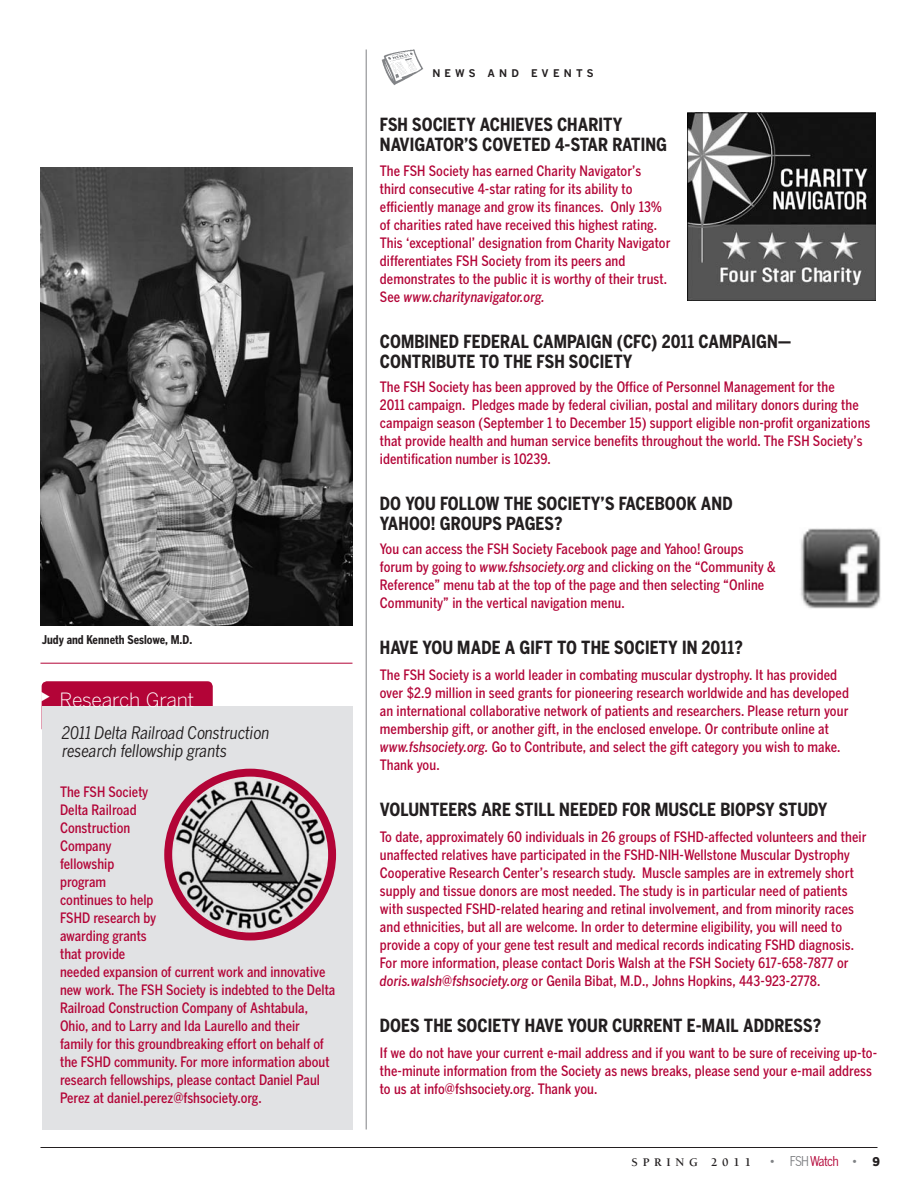
<style>
.page{position:relative;width:918px;height:1188px;background:#fff}
.page>*{position:absolute;margin:0;border:0;box-sizing:border-box;transform-origin:0 0}
.t1{font:300 19.5px "Benton Gothic";letter-spacing:-.015em;color:#fff}
.Sidebar_headline{font:700 condensed 18px/19.5px "Benton Gothic";letter-spacing:.005em;color:#231f20}
.t2{font:italic condensed 17.25px/18px "Benton Gothic";letter-spacing:-.01em;color:#231f20}
.Sidebar_body_-_red{font:500 condensed 14.25px/18px "Benton Gothic";letter-spacing:.005em;color:#b30437}
.t3{font:condensed 13.5px "Benton Gothic";letter-spacing:-.055em;color:#b30437}
.t4{font:700 condensed 12px "Benton Gothic";color:#231f20}
.t5{font:700 12px "Berkeley";letter-spacing:.4em;color:#231f20}
.t6{font:900 12px "Benton Gothic";color:#231f20}
.t7{font:700 10.5px "Benton Gothic";letter-spacing:.4em;color:#231f20}
.s1{font-style:italic}
.s2{font-weight:900;font-stretch:normal;font-size:7.5px;color:#808285}
.s3{color:#808285}
</style>
<div class="page">
<hr style="left:40px;top:1147px;width:838px;height:1px;background:#231f20">
<img style="left:40px;top:168px;width:312px;height:458px">
<img style="left:382px;top:49px;width:41px;height:36px">
<img style="left:688px;top:112px;width:188px;height:188px">
<hr style="left:366px;top:50px;width:1px;height:1080px;background:#808285">
<div style="left:42px;top:681px;width:171px;height:52px;background:#b30437;border-radius:5px"></div>
<div style="left:42px;top:706px;width:310px;height:424px;background:#e1e2e4"></div>
<img style="left:168px;top:773px;width:164px;height:164px;border-radius:82px">
<div style="left:164px;top:769px;width:172px;height:172px;border:8px solid #b30437;border-radius:50%"></div>
<hr style="left:40px;top:663px;width:312px;height:1px;background:#b30437">
<img style="left:801px;top:528px;width:80px;height:81px">
<p class="t4" style="left:42px;top:632px;width:152px">Judy and Kenneth Seslowe, M.D.</p>
<p class="t1" style="left:60px;top:688px;width:136px">Research Grant</p>
<p class="t2" style="left:62px;top:723px;width:209px">2011 Delta Railroad Construction research fellowship grants</p>
<p class="Sidebar_body_-_red" style="left:60px;top:782px;width:277px">The FSH Society<br>Delta Railroad<br>Construction<br>Company<br>fellowship<br>program<br>continues to help<br>FSHD research by<br>awarding grants<br>that provide<br>needed expansion of current work and innovative new work. The FSH Society is indebted to the Delta<br>Railroad Construction Company of Ashtabula,<br>Ohio, and to Larry and Ida Laurello and their family for this groundbreaking effort on behalf of the FSHD community. For more information about research fellowships, please contact Daniel Paul<br>Perez at daniel.perez@fshsociety.org.</p>
<p class="t7" style="left:432px;top:66px;width:163px">NEWS AND EVENTS</p>
<p class="Sidebar_headline" style="left:380px;top:115px;width:289px">FSH SOCIETY ACHIEVES CHARITY<br>NAVIGATOR’S COVETED 4-STAR RATING</p>
<p class="Sidebar_body_-_red" style="left:380px;top:161px;width:292px">The FSH Society has earned Charity Navigator’s third consecutive 4-star rating for its ability to efficiently manage and grow its finances. Only 13% of charities rated have received this highest rating.<br>This ‘exceptional’ designation from Charity Navigator differentiates FSH Society from its peers and demonstrates to the public it is worthy of their trust.<br>See <span class="s1">www.charitynavigator.org.</span></p>
<p class="Sidebar_headline" style="left:380px;top:331px;width:413px">COMBINED FEDERAL CAMPAIGN (CFC) 2011 CAMPAIGN—</p>
<p class="Sidebar_headline" style="left:380px;top:351px;width:254px">CONTRIBUTE TO THE FSH SOCIETY</p>
<p class="Sidebar_body_-_red" style="left:380px;top:377px;width:492px">The FSH Society has been approved by the Office of Personnel Management for the<br>2011 campaign. Pledges made by federal civilian, postal and military donors during the campaign season (September 1 to December 15) support eligible non-profit organizations that provide health and human service benefits throughout the world. The FSH Society’s identification number is 10239.</p>
<p class="Sidebar_headline" style="left:380px;top:493px;width:354px">DO YOU FOLLOW THE SOCIETY’S FACEBOOK AND<br>YAHOO! GROUPS PAGES?</p>
<p class="Sidebar_body_-_red" style="left:380px;top:539px;width:397px">You can access the FSH Society Facebook page and Yahoo! Groups forum by going to <span class="s1">www.fshsociety.org</span> and clicking on the “Community &amp; Reference” menu tab at the top of the page and then selecting “Online Community” in the vertical navigation menu.</p>
<p class="Sidebar_headline" style="left:380px;top:637px;width:364px">HAVE YOU MADE A GIFT TO THE SOCIETY IN 2011?</p>
<p class="Sidebar_body_-_red" style="left:380px;top:665px;width:471px">The FSH Society is a world leader in combating muscular dystrophy. It has provided over $2.9 million in seed grants for pioneering research worldwide and has developed an international collaborative network of patients and researchers. Please return your membership gift, or another gift, in the enclosed envelope. Or contribute online at <span class="s1">www.fshsociety.org.</span> Go to Contribute, and select the gift category you wish to make.</p>
<p class="Sidebar_body_-_red" style="left:380px;top:755px;width:61px">Thank you.</p>
<p class="Sidebar_headline" style="left:380px;top:799px;width:449px">VOLUNTEERS ARE STILL NEEDED FOR MUSCLE BIOPSY STUDY</p>
<p class="Sidebar_body_-_red" style="left:380px;top:827px;width:488px">To date, approximately 60 individuals in 26 groups of FSHD-affected volunteers and their unaffected relatives have participated in the FSHD-NIH-Wellstone Muscular Dystrophy Cooperative Research Center’s research study. Muscle samples are in extremely short supply and tissue donors are most needed. The study is in particular need of patients with suspected FSHD-related hearing and retinal involvement, and from minority races and ethnicities, but all are welcome. In order to determine eligibility, you will need to provide a copy of your gene test result and medical records indicating FSHD diagnosis.<br>For more information, please contact Doris Walsh at the FSH Society 617-658-7877 or <span class="s1">doris.walsh@fshsociety.org</span> or Genila Bibat, M.D., Johns Hopkins, 443-923-2778.</p>
<p class="Sidebar_headline" style="left:380px;top:1015px;width:443px">DOES THE SOCIETY HAVE YOUR CURRENT E-MAIL ADDRESS?</p>
<p class="Sidebar_body_-_red" style="left:380px;top:1043px;width:499px">If we do not have your current e-mail address and if you want to be sure of receiving up-to&shy;the-minute information from the Society as news breaks, please send your e-mail address to us at info@fshsociety.org. Thank you.</p>
<p class="t5" style="left:632px;top:1155px;width:121px">SPRING 2011</p>
<p class="t3" style="left:770px;top:1153px;width:88px"><span class="s2">•</span> <span class="s3">FSH</span>Watch <span class="s2">•</span></p>
<p class="t6" style="left:872px;top:1154px;width:9px">9</p>
</div>
